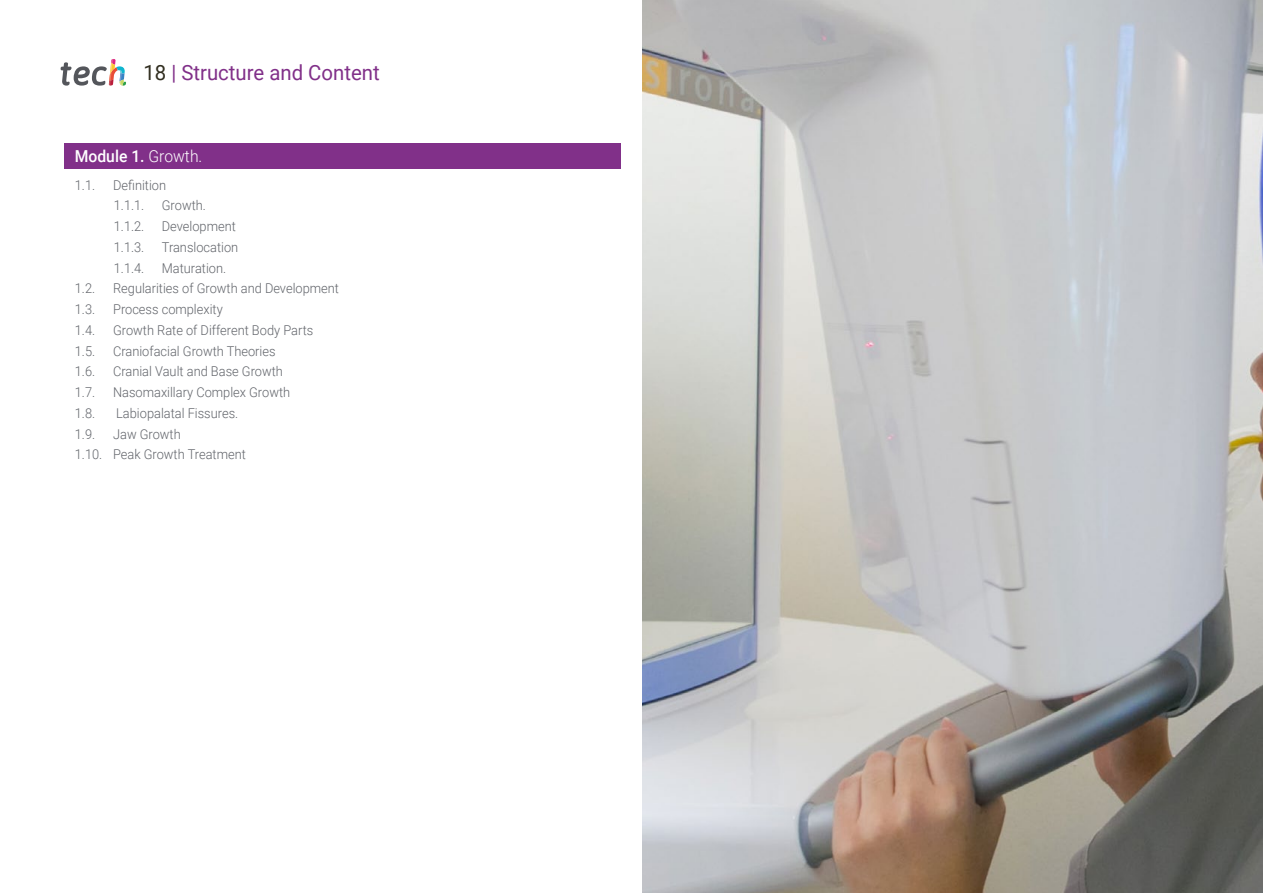
<style>
.page{position:relative;width:1263px;height:893px;background:#fff}
.page>*{position:absolute;margin:0;border:0;box-sizing:border-box;transform-origin:0 0}
.t1{font:21px "Roboto";color:#813089}
.t2{font:500 16.5px "Roboto";color:#fff;scale:.95 1}
.t3{font:300 13.5px/20.7px "Roboto";color:#61646a;scale:.95 1}
.s1{color:#312e20}
.s2{font-weight:300}
</style>
<div class="page">
<div style="left:64px;top:144px;width:557px;height:25px;background:#813089"></div>
<img style="left:642px;top:0;width:621px;height:893px">
<svg style="left:61px;top:59px;width:65px;height:27px"></svg>
<h1 class="t1" style="left:144px;top:57px;width:238px"><span class="s1">18</span> | Structure and Content</h1>
<p class="t2" style="left:75px;top:145px;width:136px">Module 1. <span class="s2">Growth.</span></p>
<p class="t3" style="left:75px;top:174px;width:23px">1.1.</p>
<p class="t3" style="left:113px;top:174px;width:57px">Definition<br>1.1.1.</p>
<p class="t3" style="left:162px;top:195px;width:48px">Growth.</p>
<p class="t3" style="left:114px;top:215px;width:34px">1.1.2.</p>
<p class="t3" style="left:162px;top:215px;width:79px">Development</p>
<p class="t3" style="left:114px;top:236px;width:34px">1.1.3.</p>
<p class="t3" style="left:162px;top:236px;width:82px">Translocation</p>
<p class="t3" style="left:114px;top:257px;width:34px">1.1.4.</p>
<p class="t3" style="left:162px;top:257px;width:69px">Maturation.</p>
<p class="t3" style="left:75px;top:278px;width:23px">1.2.</p>
<p class="t3" style="left:113px;top:278px;width:239px">Regularities of Growth and Development</p>
<p class="t3" style="left:75px;top:298px;width:23px">1.3.</p>
<p class="t3" style="left:113px;top:298px;width:117px">Process complexity</p>
<p class="t3" style="left:75px;top:319px;width:23px">1.4.</p>
<p class="t3" style="left:113px;top:319px;width:212px">Growth Rate of Different Body Parts</p>
<p class="t3" style="left:75px;top:340px;width:23px">1.5.</p>
<p class="t3" style="left:113px;top:340px;width:173px">Craniofacial Growth Theories</p>
<p class="t3" style="left:75px;top:361px;width:23px">1.6.</p>
<p class="t3" style="left:113px;top:361px;width:180px">Cranial Vault and Base Growth</p>
<p class="t3" style="left:75px;top:381px;width:23px">1.7.</p>
<p class="t3" style="left:113px;top:381px;width:188px">Nasomaxillary Complex Growth</p>
<p class="t3" style="left:75px;top:402px;width:23px">1.8.</p>
<p class="t3" style="left:116px;top:402px;width:130px">Labiopalatal Fissures.</p>
<p class="t3" style="left:75px;top:423px;width:23px">1.9.</p>
<p class="t3" style="left:75px;top:423px;width:181px;text-indent:38px">Jaw Growth<br>1.10. Peak Growth Treatment</p>
</div>
